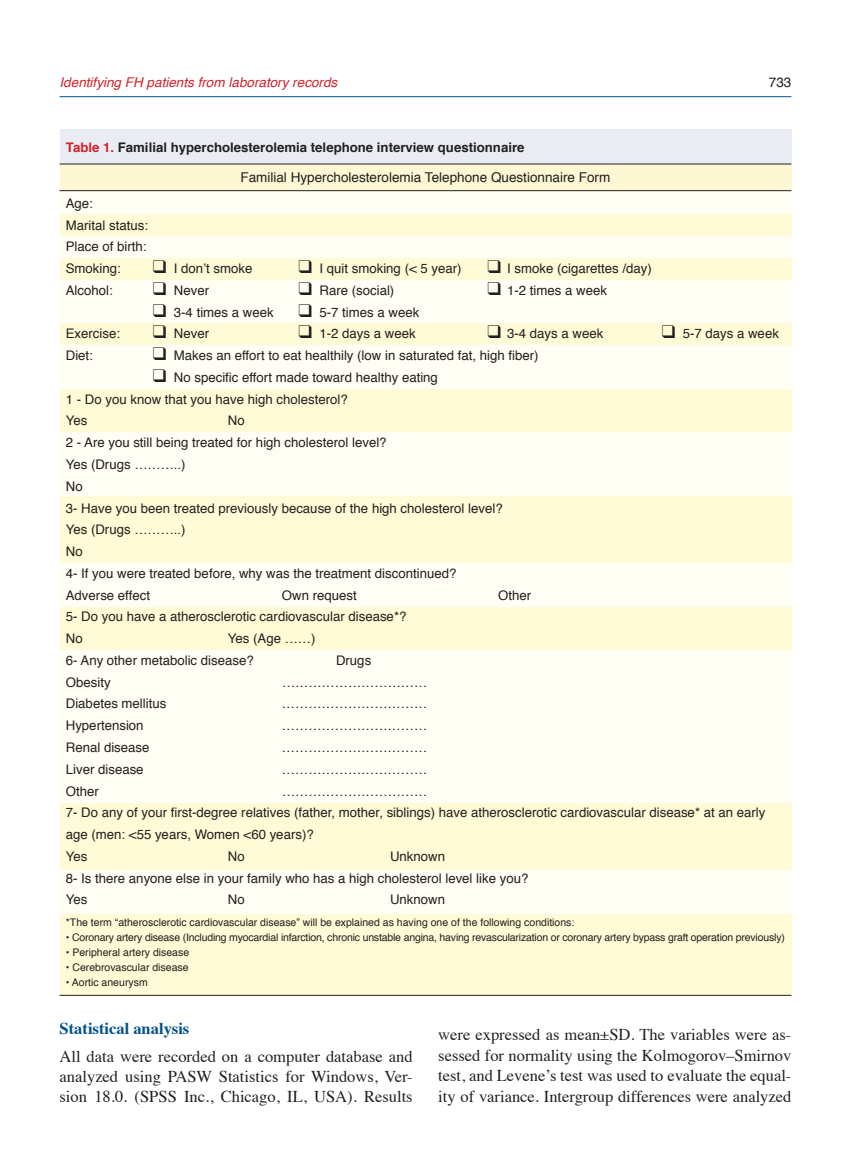
<style>
.page{position:relative;width:851px;height:1170px;background:#fff}
.page>*{position:absolute;margin:0;border:0;box-sizing:border-box;transform-origin:0 0}
.t1{font:16.5px/20.7px "Times";color:#231f20;text-align:justify}
.t2{font:700 16.5px "Times";color:#01508b}
.t3{font:13.5px "Helvetica";color:#231f20}
.t4{font:italic 13.5px "Helvetica";color:#d1232a}
.t5{font:13.2px/21.8px "Helvetica";color:#231f20}
.t6{font:700 13.2px "Helvetica";color:#231f20}
.t7{font:10.5px "Helvetica";color:#231f20}
.s1{color:#d1232a}
</style>
<div class="page">
<hr style="left:60px;top:96px;width:731px;height:1px;background:#01508b">
<div style="left:60px;top:130px;width:731px;height:34px;background:#eaecf4"></div>
<div style="left:60px;top:190px;width:731px;height:795px;background:#fffef4"></div>
<div style="left:60px;top:164px;width:731px;height:26px;background:#fef7d4"></div>
<div style="left:60px;top:214px;width:731px;height:21px;background:#fffbd6"></div>
<div style="left:60px;top:258px;width:731px;height:22px;background:#fffbd6"></div>
<div style="left:60px;top:324px;width:731px;height:21px;background:#fffbd6"></div>
<div style="left:60px;top:389px;width:731px;height:43px;background:#fffbd6"></div>
<div style="left:60px;top:496px;width:731px;height:67px;background:#fffbd6"></div>
<div style="left:60px;top:607px;width:731px;height:42px;background:#fffbd6"></div>
<div style="left:60px;top:802px;width:731px;height:67px;background:#fffbd6"></div>
<div style="left:60px;top:914px;width:731px;height:81px;background:#fffbd6"></div>
<hr style="left:60px;top:164px;width:731px;height:1px;background:#231f20">
<hr style="left:60px;top:190px;width:731px;height:1px;background:#231f20">
<hr style="left:60px;top:994px;width:731px;height:1px;background:#231f20">
<p class="t4" style="left:60px;top:71px;width:279px">Identifying FH patients from laboratory records</p>
<p class="t3" style="left:768px;top:72px;width:24px">733</p>
<p class="t6" style="left:66px;top:136px;width:460px"><span class="s1">Table 1.</span> Familial hypercholesterolemia telephone interview questionnaire</p>
<p class="t3" style="left:240px;top:167px;width:371px">Familial Hypercholesterolemia Telephone Questionnaire Form</p>
<p class="t5" style="left:66px;top:193px;width:84px">Age:<br>Marital status:<br>Place of birth:<br>Smoking:</p>
<p class="t5" style="left:153px;top:258px;width:101px">❑ I don’t smoke</p>
<p class="t5" style="left:298px;top:258px;width:164px">❑ I quit smoking (&lt; 5 year)</p>
<p class="t5" style="left:487px;top:258px;width:166px">❑ I smoke (cigarettes /day)</p>
<p class="t5" style="left:66px;top:280px;width:48px">Alcohol:</p>
<p class="t5" style="left:153px;top:280px;width:58px">❑ Never</p>
<p class="t5" style="left:298px;top:280px;width:97px">❑ Rare (social)</p>
<p class="t5" style="left:487px;top:280px;width:121px">❑ 1-2 times a week</p>
<p class="t5" style="left:153px;top:301px;width:122px">❑ 3-4 times a week</p>
<p class="t5" style="left:298px;top:301px;width:122px">❑ 5-7 times a week</p>
<p class="t5" style="left:66px;top:323px;width:56px">Exercise:</p>
<p class="t5" style="left:153px;top:323px;width:58px">❑ Never</p>
<p class="t5" style="left:298px;top:323px;width:119px">❑ 1-2 days a week</p>
<p class="t5" style="left:487px;top:323px;width:117px">❑ 3-4 days a week</p>
<p class="t5" style="left:661px;top:323px;width:119px">❑ 5-7 days a week</p>
<p class="t5" style="left:66px;top:345px;width:29px">Diet:</p>
<p class="t5" style="left:153px;top:345px;width:387px">❑ Makes an effort to eat healthily (low in saturated fat, high fiber)</p>
<p class="t5" style="left:66px;top:367px;width:373px;text-indent:87px">❑ No specific effort made toward healthy eating<br>1 - Do you know that you have high cholesterol?<br>Yes</p>
<p class="t5" style="left:66px;top:410px;width:438px;text-indent:162px">No<br>2 - Are you still being treated for high cholesterol level?<br>Yes (Drugs ………..)<br>No<br>3- Have you been treated previously because of the high cholesterol level?<br>Yes (Drugs ………..)<br>No<br>4- If you were treated before, why was the treatment discontinued?<br>Adverse effect</p>
<p class="t5" style="left:282px;top:584px;width:76px">Own request</p>
<p class="t5" style="left:498px;top:584px;width:35px">Other</p>
<p class="t5" style="left:66px;top:606px;width:342px">5- Do you have a atherosclerotic cardiovascular disease*?<br>No</p>
<p class="t5" style="left:66px;top:628px;width:251px;text-indent:162px">Yes (Age ……)<br>6- Any other metabolic disease?</p>
<p class="t5" style="left:336px;top:649px;width:37px">Drugs</p>
<p class="t5" style="left:66px;top:671px;width:46px">Obesity</p>
<p class="t5" style="left:282px;top:671px;width:147px">……………………………</p>
<p class="t5" style="left:66px;top:693px;width:102px">Diabetes mellitus</p>
<p class="t5" style="left:282px;top:693px;width:147px">……………………………</p>
<p class="t5" style="left:66px;top:715px;width:79px">Hypertension</p>
<p class="t5" style="left:282px;top:715px;width:147px">……………………………</p>
<p class="t5" style="left:66px;top:736px;width:85px">Renal disease</p>
<p class="t5" style="left:282px;top:736px;width:147px">……………………………</p>
<p class="t5" style="left:66px;top:758px;width:79px">Liver disease</p>
<p class="t5" style="left:282px;top:758px;width:147px">……………………………</p>
<p class="t5" style="left:66px;top:780px;width:35px">Other</p>
<p class="t5" style="left:66px;top:780px;width:701px;text-indent:216px">……………………………<br>7- Do any of your first-degree relatives (father, mother, siblings) have atherosclerotic cardiovascular disease* at an early age (men: &lt;55 years, Women &lt;60 years)?<br>Yes</p>
<p class="t5" style="left:66px;top:845px;width:464px;text-indent:324px">Unknown<br>8- Is there anyone else in your family who has a high cholesterol level like you?<br>Yes</p>
<p class="t5" style="left:228px;top:845px;width:18px">No</p>
<p class="t5" style="left:228px;top:889px;width:18px">No</p>
<p class="t5" style="left:390px;top:889px;width:57px">Unknown</p>
<p class="t7" style="left:66px;top:914px;width:510px">*The term “atherosclerotic cardiovascular disease” will be explained as having one of the following conditions:</p>
<p class="t7" style="left:66px;top:929px;width:720px">• Coronary artery disease (Including myocardial infarction, chronic unstable angina, having revascularization or coronary artery bypass graft operation previously)</p>
<p class="t7" style="left:66px;top:944px;width:125px">• Peripheral artery disease</p>
<p class="t7" style="left:66px;top:959px;width:124px">• Cerebrovascular disease</p>
<p class="t7" style="left:66px;top:974px;width:83px">• Aortic aneurysm</p>
<p class="t2" style="left:60px;top:1012px;width:131px">Statistical analysis</p>
<p class="t1" style="left:60px;top:1045px;width:354px;line-height:19.8px">All data were recorded on a computer database and analyzed using PASW Statistics for Windows, Ver&shy;sion 18.0. (SPSS Inc., Chicago, IL, USA). Results</p>
<p class="t1" style="left:438px;top:1022px;width:354px">were expressed as mean±SD. The variables were as&shy;sessed for normality using the Kolmogorov–Smirnov test, and Levene’s test was used to evaluate the equal&shy;ity of variance. Intergroup differences were analyzed</p>
</div>
